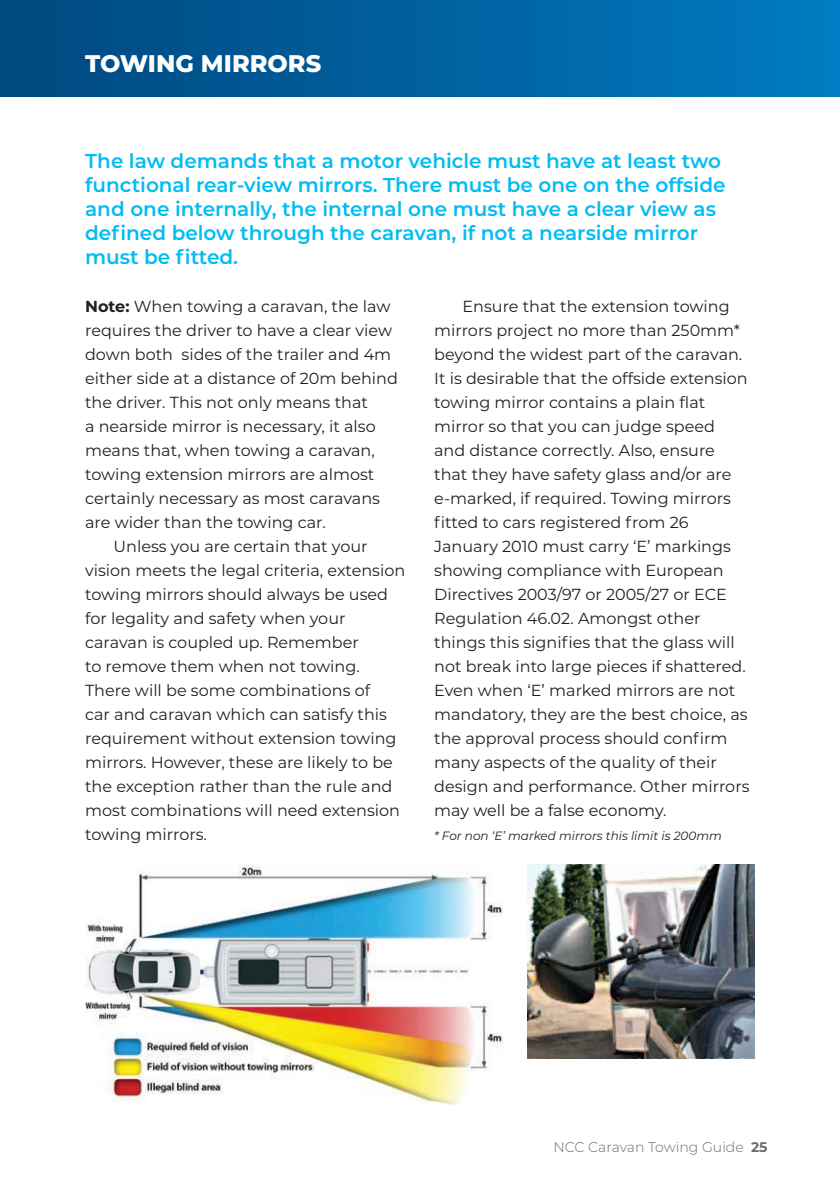
<style>
.page{position:relative;width:840px;height:1191px;background:#fff}
.page>*{position:absolute;margin:0;border:0;box-sizing:border-box;transform-origin:0 0}
.t1{font:800 24px "Montserrat";color:#fff}
.t2{font:600 20px/24px "Montserrat";color:#01bdf2}
.t3{font:16px/24px "Montserrat";color:#231f20}
.t4{font:300 14px "Montserrat";color:#6c6d70}
.t5{font:italic 12px "Montserrat";color:#231f20}
.s1{font-weight:700}
</style>
<div class="page">
<div style="left:0;top:0;width:839px;height:96px;background:linear-gradient(to right,#00477e,#007bc2)"></div>
<img style="left:85px;top:864px;width:417px;height:240px">
<img style="left:527px;top:864px;width:227px;height:195px">
<h1 class="t1" style="left:85px;top:46px;width:237px">TOWING MIRRORS</h1>
<p class="t2" style="left:85px;top:148px;width:641px">The law demands that a motor vehicle must have at least two functional rear-view mirrors. There must be one on the offside and one internally, the internal one must have a clear view as defined below through the caravan, if not a nearside mirror must be fitted.</p>
<p class="t3" style="left:434px;top:294px;width:317px;text-indent:28px">Ensure that the extension towing mirrors project no more than 250mm* beyond the widest part of the caravan.<br>It is desirable that the offside extension towing mirror contains a plain flat mirror so that you can judge speed and distance correctly. Also, ensure that they have safety glass and/or are e-marked, if required. Towing mirrors fitted to cars registered from 26<br>January 2010 must carry ‘E’ markings showing compliance with European Directives 2003/97 or 2005/27 or ECE Regulation 46.02. Amongst other things this signifies that the glass will not break into large pieces if shattered.<br>Even when ‘E’ marked mirrors are not mandatory, they are the best choice, as the approval process should confirm many aspects of the quality of their design and performance. Other mirrors may well be a false economy.</p>
<p class="t5" style="left:434px;top:827px;width:289px">* For non ‘E’ marked mirrors this limit is 200mm</p>
<p class="t3" style="left:85px;top:294px;width:307px"><span class="s1">Note:</span> When towing a caravan, the law</p>
<p class="t3" style="left:85px;top:318px;width:308px">requires the driver to have a clear view</p>
<p class="t3" style="left:85px;top:342px;width:307px">down both sides of the trailer and 4m</p>
<p class="t3" style="left:85px;top:366px;width:314px">either side at a distance of 20m behind</p>
<p class="t3" style="left:85px;top:390px;width:284px">the driver. This not only means that</p>
<p class="t3" style="left:85px;top:414px;width:292px">a nearside mirror is necessary, it also</p>
<p class="t3" style="left:85px;top:438px;width:291px">means that, when towing a caravan,</p>
<p class="t3" style="left:85px;top:462px;width:291px">towing extension mirrors are almost</p>
<p class="t3" style="left:85px;top:486px;width:296px">certainly necessary as most caravans</p>
<p class="t3" style="left:85px;top:510px;width:242px">are wider than the towing car.</p>
<p class="t3" style="left:113px;top:534px;width:255px">Unless you are certain that your</p>
<p class="t3" style="left:85px;top:558px;width:321px">vision meets the legal criteria, extension</p>
<p class="t3" style="left:85px;top:582px;width:304px">towing mirrors should always be used</p>
<p class="t3" style="left:85px;top:606px;width:262px">for legality and safety when your</p>
<p class="t3" style="left:85px;top:630px;width:275px">caravan is coupled up. Remember</p>
<p class="t3" style="left:85px;top:654px;width:276px">to remove them when not towing.</p>
<p class="t3" style="left:85px;top:678px;width:286px">There will be some combinations of</p>
<p class="t3" style="left:85px;top:702px;width:303px">car and caravan which can satisfy this</p>
<p class="t3" style="left:85px;top:726px;width:313px">requirement without extension towing</p>
<p class="t3" style="left:85px;top:750px;width:309px">mirrors. However, these are likely to be</p>
<p class="t3" style="left:85px;top:774px;width:308px">the exception rather than the rule and</p>
<p class="t3" style="left:85px;top:798px;width:316px">most combinations will need extension</p>
<p class="t3" style="left:85px;top:822px;width:123px">towing mirrors.</p>
<p class="t4" style="left:553px;top:1138px;width:215px">NCC Caravan Towing Guide <span class="s1">25</span></p>
</div>
